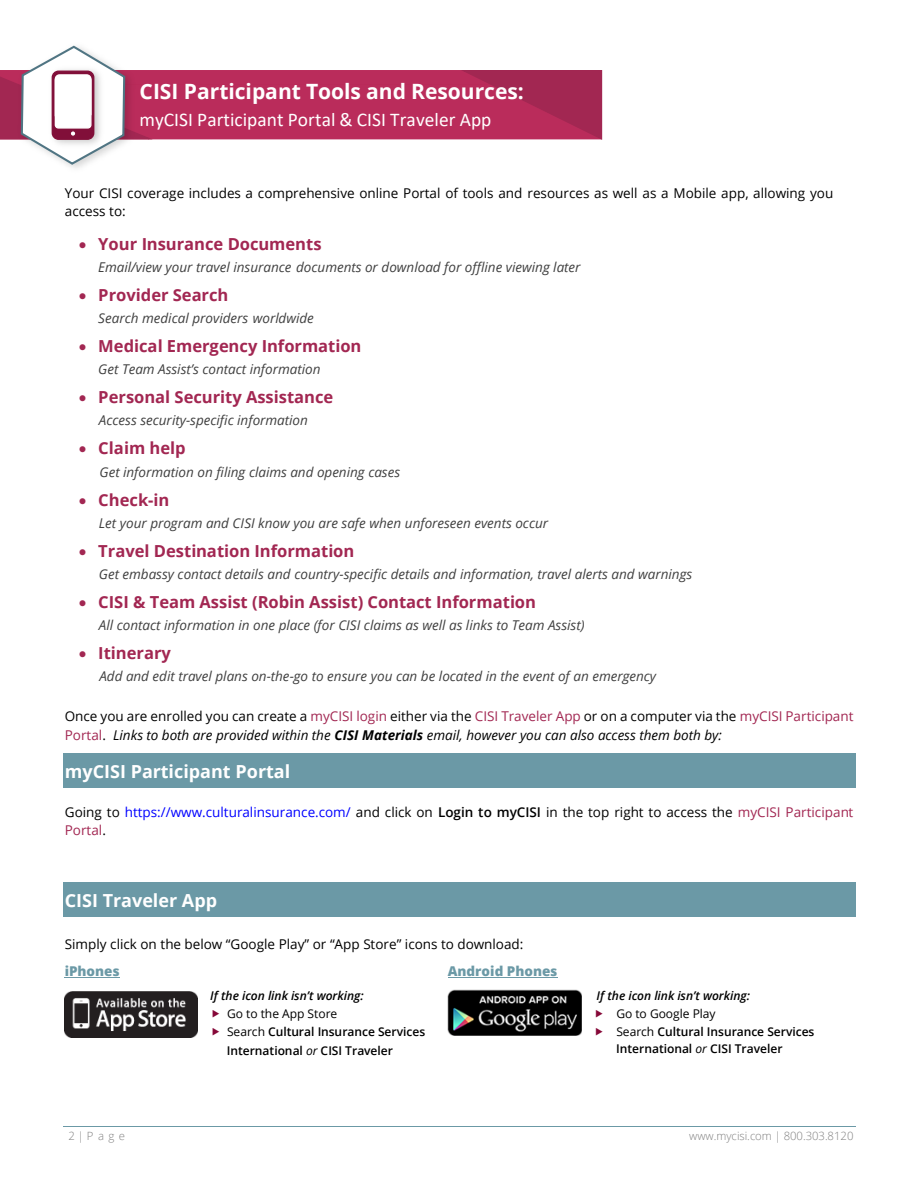
<style>
.page{position:relative;width:918px;height:1188px;background:#fff}
.page>*{position:absolute;margin:0;border:0;box-sizing:border-box;transform-origin:0 0}
.t1{font:700 21px "Open Sans";color:#fff}
.t2{font:19.5px "Calibri";color:#fff}
.t3{font:19.5px "Open Sans";color:#fff}
.t4{font:700 18px "Open Sans";color:#fff}
.t5{font:700 16.5px "Open Sans";color:#a22752}
.t6{font:italic 13.5px "Open Sans";color:#404040}
.t7{font:13.5px/18.3px "Open Sans";color:#000}
.t8{font:italic 13.5px/18.3px "Open Sans";color:#000}
.t9{font:800 13.5px "Open Sans";letter-spacing:-.005em;color:#6b99a6}
.t10{font:600 12px/18.3px "Open Sans";color:#000}
.t11{font:italic 600 12px/18.1px "Open Sans";letter-spacing:-.005em;color:#000}
.t12{font:12px "Open Sans";letter-spacing:-.005em;color:#000}
.t13{font:300 11.4px "Open Sans";color:#808080}
.s1{font-style:normal}
.s2{font-style:normal;color:#a22752}
.s3{font-weight:700}
.s4{color:#00f}
.s5{font-weight:600}
.s6{color:#a22752}
.s7{font-weight:400;font-style:normal}
.s8{font-weight:400}
.s9{font-weight:400;font-style:italic}
</style>
<div class="page">
<hr style="left:63px;top:1126px;width:793px;height:1px;background:#6b99a6">
<div style="left:63px;top:757px;width:793px;height:27px;background:#6b99a6"></div>
<hr style="left:63px;top:754px;width:793px;height:3px;background:#6b99a6">
<hr style="left:63px;top:784px;width:793px;height:3px;background:#6b99a6">
<div style="left:63px;top:886px;width:793px;height:27px;background:#6b99a6"></div>
<hr style="left:63px;top:883px;width:793px;height:3px;background:#6b99a6">
<hr style="left:63px;top:913px;width:793px;height:4px;background:#6b99a6">
<hr style="left:65px;top:977px;width:55px;height:1px;background:#6b99a6">
<hr style="left:448px;top:977px;width:110px;height:1px;background:#6b99a6">
<img style="left:65px;top:992px;width:133px;height:45px">
<img style="left:448px;top:989px;width:134px;height:46px">
<svg style="left:0;top:45px;width:603px;height:121px"></svg>
<div style="left:70px;top:130px;width:6px;height:7px;border:1px solid #810f39;border-radius:50%"></div>
<img style="left:122px;top:58px;width:442px;height:95px">
<h2 class="t1" style="left:140px;top:77px;width:386px">CISI Participant Tools and Resources:</h2>
<p class="t2" style="left:140px;top:111px;width:353px">myCISI Participant Portal &amp; CISI Traveler App</p>
<p class="t1" style="left:119px;top:79px;width:343px">Participant Tools and Resources:</p>
<p class="t3" style="left:119px;top:107px;width:337px">Participant Portal &amp; CISI Traveler App</p>
<p class="t7" style="left:65px;top:183px;width:770px">Your CISI coverage includes a comprehensive online Portal of tools and resources as well as a Mobile app, allowing you access to:</p>
<p class="t5" style="left:79px;top:232px;width:244px">• Your Insurance Documents</p>
<p class="t6" style="left:98px;top:258px;width:484px">Email/view your travel insurance documents or download for offline viewing later</p>
<p class="t5" style="left:79px;top:283px;width:151px">• Provider Search</p>
<p class="t6" style="left:98px;top:309px;width:217px">Search medical providers worldwide</p>
<p class="t5" style="left:79px;top:334px;width:284px">• Medical Emergency Information</p>
<p class="t6" style="left:98px;top:360px;width:224px">Get Team Assist’s contact information</p>
<p class="t5" style="left:79px;top:386px;width:256px">• Personal Security Assistance</p>
<p class="t6" style="left:99px;top:411px;width:210px">Access security-specific information</p>
<p class="t5" style="left:79px;top:437px;width:108px">• Claim help</p>
<p class="t6" style="left:100px;top:462px;width:302px">Get information on filing claims and opening cases</p>
<p class="t5" style="left:79px;top:488px;width:92px">• Check-in</p>
<p class="t6" style="left:99px;top:513px;width:451px">Let your program and CISI know you are safe when unforeseen events occur</p>
<p class="t5" style="left:79px;top:539px;width:277px">• Travel Destination Information</p>
<p class="t6" style="left:99px;top:564px;width:595px">Get embassy contact details and country-specific details and information, travel alerts and warnings</p>
<p class="t5" style="left:79px;top:590px;width:459px">• CISI &amp; Team Assist (Robin Assist) Contact Information</p>
<p class="t6" style="left:99px;top:615px;width:487px">All contact information in one place (for CISI claims as well as links to Team Assist)</p>
<p class="t5" style="left:79px;top:641px;width:94px">• Itinerary</p>
<p class="t6" style="left:99px;top:667px;width:558px">Add and edit travel plans on-the-go to ensure you can be located in the event of an emergency</p>
<p class="t8" style="left:65px;top:707px;width:790px"><span class="s1">Once you are enrolled you can create a</span> <span class="s2">myCISI login</span> <span class="s1">either via the</span> <span class="s2">CISI Traveler App</span> <span class="s1">or on a computer via the</span> <span class="s2">myCISI Participant<br>Portal</span><span class="s1">.</span> Links to both are provided within the <span class="s3">CISI Materials</span> email, however you can also access them both by:</p>
<p class="t4" style="left:65px;top:758px;width:227px">myCISI Participant Portal</p>
<p class="t7" style="left:65px;top:802px;width:790px">Going to <span class="s4">https://www.culturalinsurance.com/</span> and click on <span class="s5">Login to myCISI</span> in the top right to access the <span class="s6">myCISI Participant<br>Portal</span>.</p>
<p class="t4" style="left:65px;top:888px;width:154px">CISI Traveler App</p>
<p class="t7" style="left:65px;top:934px;width:460px">Simply click on the below “Google Play” or “App Store” icons to download:</p>
<p class="t9" style="left:65px;top:962px;width:56px">iPhones</p>
<p class="t9" style="left:448px;top:962px;width:111px">Android Phones</p>
<p class="t11" style="left:227px;top:986px;width:138px;text-indent:-17px">If the icon link isn’t working:<br><span class="s7">Go to the App Store</span></p>
<p class="t10" style="left:227px;top:1022px;width:200px"><span class="s8">Search</span> Cultural Insurance Services<br>International <span class="s9">or</span> CISI Traveler</p>
<p class="t11" style="left:597px;top:986px;width:155px">If the icon link isn’t working:</p>
<p class="t12" style="left:616px;top:1005px;width:101px">Go to Google Play</p>
<p class="t10" style="left:616px;top:1022px;width:200px"><span class="s8">Search</span> Cultural Insurance Services</p>
<p class="t10" style="left:616px;top:1039px;width:168px">International <span class="s9">or</span> CISI Traveler</p>
<p class="t13" style="left:69px;top:1128px;width:58px">2| Page</p>
<p class="t13" style="left:689px;top:1128px;width:166px">www.mycisi.com | 800.303.8120</p>
</div>
